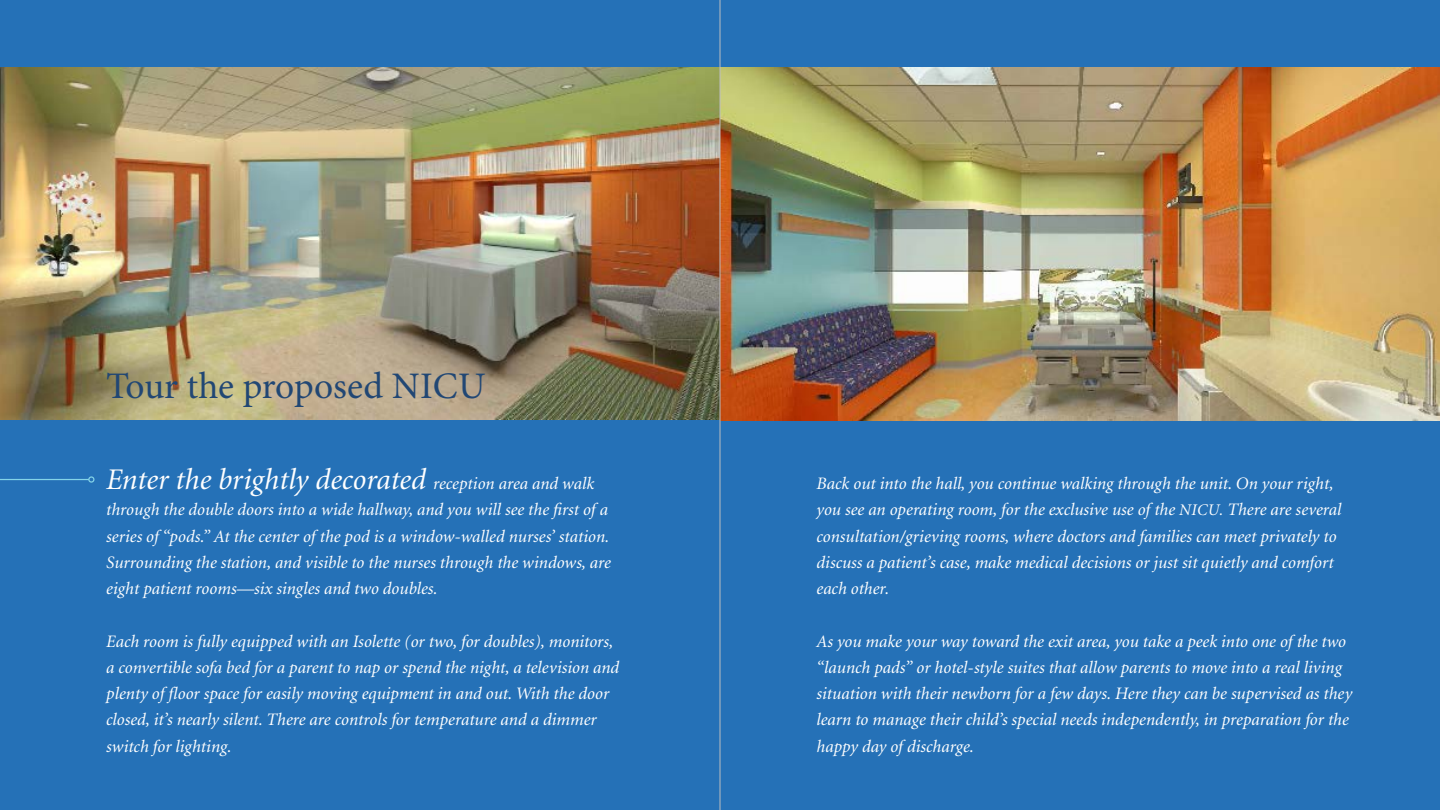
<style>
.page{position:relative;width:1440px;height:810px;background:#fff}
.page>*{position:absolute;margin:0;border:0;box-sizing:border-box;transform-origin:0 0}
.Head_1{font:37.5px "Minion Pro";color:#214774}
.Story_text{font:italic 30px "Minion";color:#fff}
.Story_text-2{font:italic 17.5px/26.2px "Minion";color:#fff}
.s1{font-size:17.5px}
.s2{font-size:16.25px}
</style>
<div class="page">
<div style="left:0;top:0;width:720px;height:810px;background:#2571b7"></div>
<div style="left:720px;top:0;width:720px;height:810px;background:#2571b7"></div>
<img style="left:0;top:68px;width:1440px;height:352px">
<hr style="left:0;top:479px;width:89px;height:1px;background:#83d3e8">
<div style="left:88px;top:476px;width:6px;height:7px;border:1px solid #83d3e8;border-radius:50%"></div>
<hr style="left:720px;top:0;width:1px;height:810px;background:#bcbdc0">
<p class="Head_1" style="left:106px;top:361px;width:381px">Tour the proposed NICU</p>
<p class="Story_text" style="left:106px;top:465px;width:490px">Enter the brightly decorated <span class="s1">reception area and walk</span></p>
<p class="Story_text-2" style="left:106px;top:497px;width:506px">through the double doors into a wide hallway, and you will see the first of a series of “pods.” At the center of the pod is a window-walled nurses’ station.<br>Surrounding the station, and visible to the nurses through the windows, are eight patient rooms—six singles and two doubles.</p>
<p class="Story_text-2" style="left:106px;top:629px;width:515px">Each room is fully equipped with an Isolette (or two, for doubles), monitors, a convertible sofa bed for a parent to nap or spend the night, a television and plenty of floor space for easily moving equipment in and out. With the door closed, it’s nearly silent. There are controls for temperature and a dimmer switch for lighting.</p>
<p class="Story_text-2" style="left:817px;top:471px;width:526px">Back out into the hall, you continue walking through the unit. On your right, you see an operating room, for the exclusive use of the <span class="s2">NICU.</span> There are several consultation/grieving rooms, where doctors and families can meet privately to discuss a patient’s case, make medical decisions or just sit quietly and comfort each other.</p>
<p class="Story_text-2" style="left:817px;top:629px;width:537px">As you make your way toward the exit area, you take a peek into one of the two “launch pads” or hotel-style suites that allow parents to move into a real living situation with their newborn for a few days. Here they can be supervised as they learn to manage their child’s special needs independently, in preparation for the happy day of discharge.</p>
</div>
